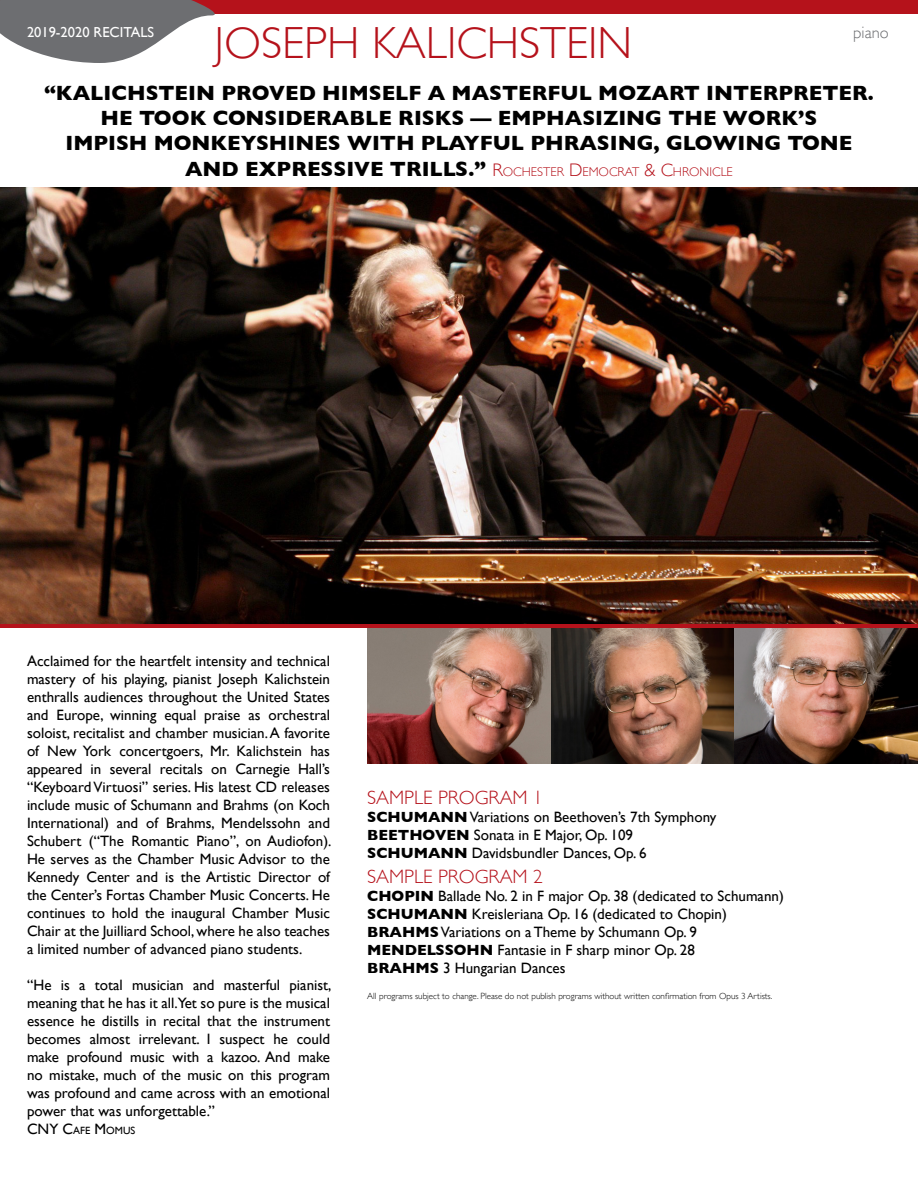
<style>
.page{position:relative;width:918px;height:1188px;background:#fff}
.page>*{position:absolute;margin:0;border:0;box-sizing:border-box;transform-origin:0 0}
.t1{font:300 45px "Gill Sans";color:#b5121b}
.t2{font:700 21px/25.2px "Gill Sans";color:#000;text-align:center}
.t3{font:300 19.35px "Gill Sans";color:#b5121b}
.t4{font:300 16.5px "Gill Sans";color:#6d6e71}
.t5{font:15px/18px "Gill Sans";color:#000}
.t6{font:14.4px "Gill Sans";color:#fff}
.t7{font:300 12.75px "Gill Sans";color:#b5121b}
.t8{font:10.5px "Gill Sans";color:#000}
.t9{font:300 9px "Gill Sans";color:#000}
.s1{font-weight:700;font-size:21px;color:#000}
.s2{font-size:18.15px}
.s3{font-size:15px}
.s4{font-weight:700}
</style>
<div class="page">
<div style="left:0;top:0;width:918px;height:14px;background:#b5121b"></div>
<img style="left:0;top:188px;width:918px;height:437px">
<img style="left:367px;top:628px;width:551px;height:135px">
<svg style="left:0;top:0;width:215px;height:63px"></svg>
<hr style="left:0;top:625px;width:918px;height:3px;background:#b5121b">
<h1 class="t1" style="left:215px;top:8px;width:419px">JOSEPH KALICHSTEIN</h1>
<h2 class="t2" style="left:44px;top:80px;width:831px">“KALICHSTEIN PROVED HIMSELF A MASTERFUL MOZART INTERPRETER.<br>HE TOOK CONSIDERABLE RISKS — EMPHASIZING THE WORK’S<br>IMPISH MONKEYSHINES WITH PLAYFUL PHRASING, GLOWING TONE</h2>
<p class="t7" style="left:185px;top:161px;width:549px"><span class="s1">AND EXPRESSIVE TRILLS.”</span> <span class="s2">R</span>OCHESTER <span class="s2">D</span>EMOCRAT <span class="s2">&amp; C</span>HRONICLE</p>
<p class="t6" style="left:27px;top:24px;width:129px">2019-2020 RECITALS</p>
<p class="t4" style="left:853px;top:20px;width:37px">piano</p>
<p class="t5" style="left:27px;top:651px;width:306px;text-align:justify">Acclaimed for the heartfelt intensity and technical mastery of his playing, pianist Joseph Kalichstein enthralls audiences throughout the United States and Europe, winning equal praise as orchestral soloist, recitalist and chamber musician. A favorite of New York concertgoers, Mr. Kalichstein has appeared in several recitals on Carnegie Hall’s “Keyboard Virtuosi” series. His latest CD releases include music of Schumann and Brahms (on Koch International) and of Brahms, Mendelssohn and Schubert (“The Romantic Piano”, on Audiofon).<br>He serves as the Chamber Music Advisor to the Kennedy Center and is the Artistic Director of the Center’s Fortas Chamber Music Concerts. He continues to hold the inaugural Chamber Music Chair at the Juilliard School, where he also teaches a limited number of advanced piano students.</p>
<p class="t5" style="left:27px;top:975px;width:306px;text-align:justify">“He is a total musician and masterful pianist, meaning that he has it all.Yet so pure is the musical essence he distills in recital that the instrument becomes almost irrelevant. I suspect he could make profound music with a kazoo. And make no mistake, much of the music on this program was profound and came across with an emotional power that was unforgettable.”</p>
<p class="t8" style="left:27px;top:1124px;width:110px"><span class="s3">CNY C</span>AFE <span class="s3">M</span>OMUS</p>
<p class="t3" style="left:367px;top:782px;width:177px">SAMPLE PROGRAM 1</p>
<p class="t5" style="left:367px;top:807px;width:351px"><span class="s4">SCHUMANN</span> Variations on Beethoven’s 7th Symphony<br><span class="s4">BEETHOVEN</span> Sonata in E Major, Op. 109<br><span class="s4">SCHUMANN</span> Davidsbundler Dances, Op. 6</p>
<p class="t3" style="left:367px;top:861px;width:177px">SAMPLE PROGRAM 2</p>
<p class="t5" style="left:367px;top:887px;width:418px"><span class="s4">CHOPIN</span> Ballade No. 2 in F major Op. 38 (dedicated to Schumann)<br><span class="s4">SCHUMANN</span> Kreisleriana Op. 16 (dedicated to Chopin)<br><span class="s4">BRAHMS</span> Variations on a Theme by Schumann Op. 9<br><span class="s4">MENDELSSOHN</span> Fantasie in F sharp minor Op. 28<br><span class="s4">BRAHMS</span> 3 Hungarian Dances</p>
<p class="t9" style="left:367px;top:989px;width:407px">All programs subject to change. Please do not publish programs without written confirmation from Opus 3 Artists.</p>
</div>
